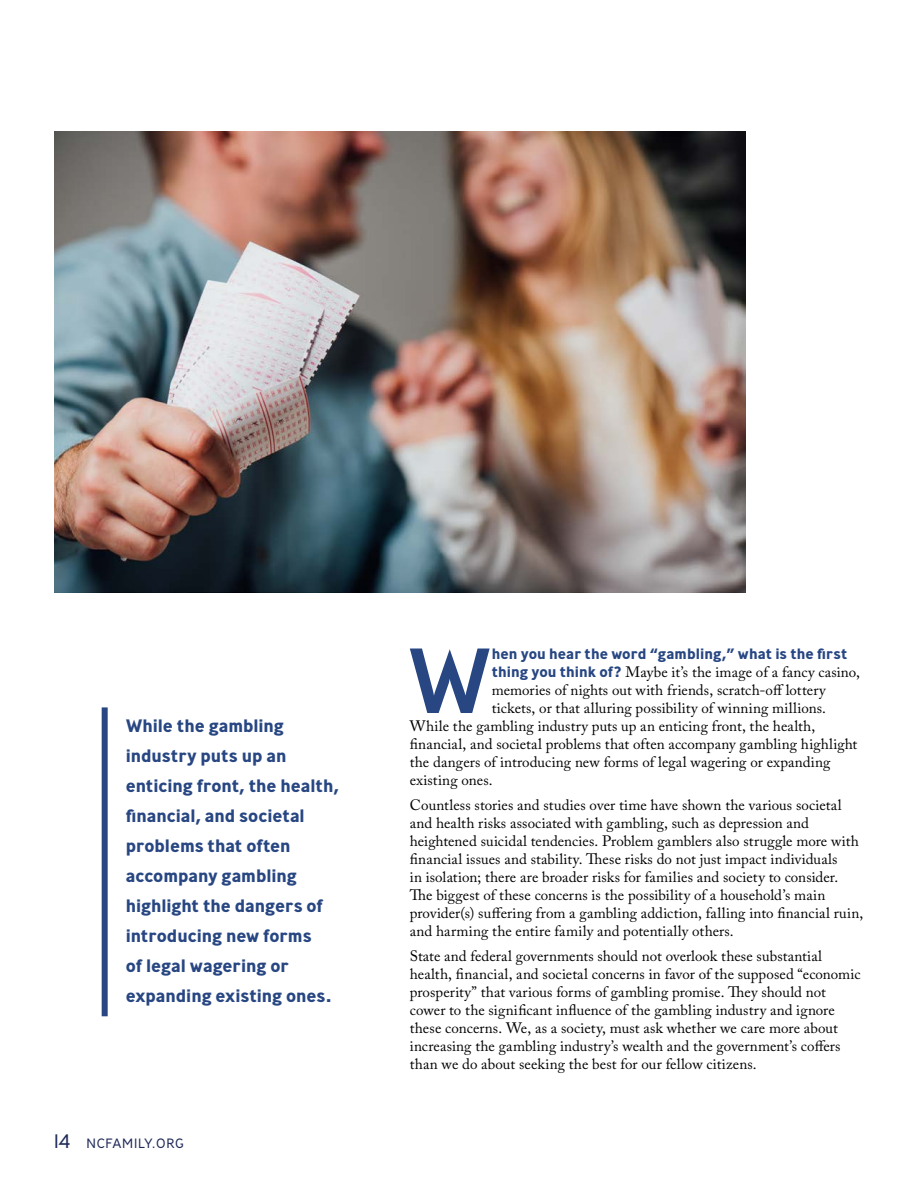
<style>
.page{position:relative;width:918px;height:1188px;background:#fff}
.page>*{position:absolute;margin:0;border:0;box-sizing:border-box;transform-origin:0 0}
.t1{font:500 92.1px "Ministry";color:#274682}
.t2{font:700 18px/30px "Ministry";letter-spacing:-.005em;color:#274682}
.t3{font:15px/18px "Adobe Caslon Pro";letter-spacing:.005em;color:#000}
.t4{font:700 15px "Ministry";letter-spacing:.005em;color:#274682}
.t5{font:300 13.5px "Ministry";letter-spacing:.05em;color:#1f2957}
.s1{font-size:19.5px}
.s2{font-family:"Ministry";font-weight:700;color:#274682}
</style>
<div class="page">
<img style="left:54px;top:131px;width:691px;height:462px">
<div style="left:102px;top:707px;width:6px;height:309px;background:#274682"></div>
<p class="t2" style="left:126px;top:711px;width:215px">While the gambling industry puts up an enticing front, the health, financial, and societal problems that often accompany gambling highlight the dangers of introducing new forms<br>of legal wagering or expanding existing ones.</p>
<p class="t5" style="left:54px;top:1134px;width:131px"><span class="s1">14</span> NCFAMILY.ORG</p>
<h1 class="t1" style="left:408px;top:622px;width:86px">W</h1>
<p class="t4" style="left:492px;top:644px;width:357px">hen you hear the word “gambling,” what is the first</p>
<p class="t3" style="left:492px;top:663px;width:370px"><span class="s2">thing you think of?</span> Maybe it’s the image of a fancy casino,</p>
<p class="t3" style="left:492px;top:681px;width:335px">memories of nights out with friends, scratch-off lottery</p>
<p class="t3" style="left:492px;top:699px;width:336px">tickets, or that alluring possibility of winning millions.</p>
<p class="t3" style="left:410px;top:717px;width:407px">While the gambling industry puts up an enticing front, the health,</p>
<p class="t3" style="left:410px;top:735px;width:449px">financial, and societal problems that often accompany gambling highlight</p>
<p class="t3" style="left:410px;top:753px;width:422px">the dangers of introducing new forms of legal wagering or expanding</p>
<p class="t3" style="left:410px;top:771px;width:84px">existing ones.</p>
<p class="t3" style="left:410px;top:796px;width:455px">Countless stories and studies over time have shown the various societal and health risks associated with gambling, such as depression and heightened suicidal tendencies. Problem gamblers also struggle more with financial issues and stability. These risks do not just impact individuals<br>in isolation; there are broader risks for families and society to consider.<br>The biggest of these concerns is the possibility of a household’s main provider(s) suffering from a gambling addiction, falling into financial ruin, and harming the entire family and potentially others.</p>
<p class="t3" style="left:410px;top:946px;width:452px">State and federal governments should not overlook these substantial health, financial, and societal concerns in favor of the supposed “economic prosperity” that various forms of gambling promise. They should not cower to the significant influence of the gambling industry and ignore these concerns. We, as a society, must ask whether we care more about increasing the gambling industry’s wealth and the government’s coffers than we do about seeking the best for our fellow citizens.</p>
</div>
